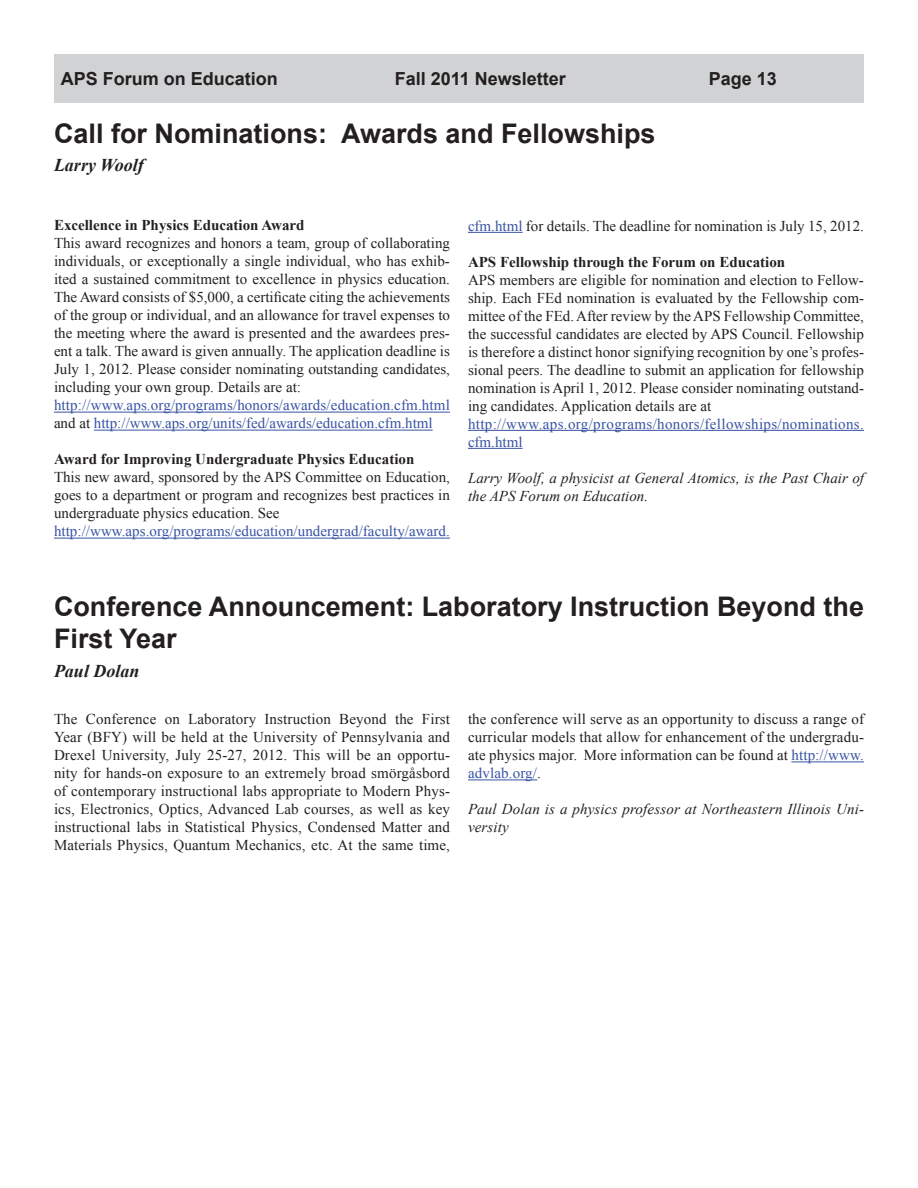
<style>
.page{position:relative;width:918px;height:1188px;background:#fff}
.page>*{position:absolute;margin:0;border:0;box-sizing:border-box;transform-origin:0 0}
.t1{font:700 27px/32.4px "Arial";color:#231f20}
.t2{font:700 18px "Arial";color:#231f20}
.t3{font:italic 700 18px "Times New Roman";color:#231f20}
.t4{font:15px/18px "Times New Roman";color:#231f20;text-align:justify}
.t5{font:15px/18px "Times New Roman";letter-spacing:.005em;color:#3853a3}
.t6{font:italic 15px/18px "Times New Roman";color:#231f20}
.t7{font:700 15px "Times New Roman";color:#231f20}
.t8{font:15px/18px "Times New Roman";letter-spacing:.025em;color:#3853a3}
.s1{color:#231f20}
.s2{color:#3853a3}
</style>
<div class="page">
<div style="left:54px;top:54px;width:810px;height:49px;background:#d1d2d4"></div>
<hr style="left:54px;top:412px;width:396px;height:1px;background:#3853a3">
<hr style="left:94px;top:430px;width:339px;height:1px;background:#3853a3">
<hr style="left:54px;top:538px;width:396px;height:1px;background:#3853a3">
<hr style="left:468px;top:232px;width:55px;height:1px;background:#3853a3">
<hr style="left:468px;top:430px;width:396px;height:1px;background:#3853a3">
<hr style="left:468px;top:448px;width:55px;height:1px;background:#3853a3">
<hr style="left:791px;top:762px;width:73px;height:1px;background:#3853a3">
<hr style="left:468px;top:780px;width:69px;height:1px;background:#3853a3">
<p class="t2" style="left:61px;top:67px;width:219px">APS Forum on Education</p>
<p class="t2" style="left:395px;top:67px;width:173px">Fall 2011 Newsletter</p>
<p class="t2" style="left:709px;top:67px;width:70px">Page 13</p>
<h1 class="t1" style="left:54px;top:118px;width:603px">Call for Nominations: Awards and Fellowships</h1>
<p class="t3" style="left:54px;top:153px;width:91px">Larry Woolf</p>
<p class="t7" style="left:54px;top:215px;width:252px">Excellence in Physics Education Award</p>
<p class="t4" style="left:54px;top:234px;width:398px">This award recognizes and honors a team, group of collaborating individuals, or exceptionally a single individual, who has exhib&shy;ited a sustained commitment to excellence in physics education.<br>The Award consists of $5,000, a certificate citing the achievements of the group or individual, and an allowance for travel expenses to the meeting where the award is presented and the awardees pres&shy;ent a talk. The award is given annually. The application deadline is July 1, 2012. Please consider nominating outstanding candidates, including your own group. Details are at:</p>
<p class="t5" style="left:54px;top:396px;width:397px">http://www.aps.org/programs/honors/awards/education.cfm.html <span class="s1">and at</span> http://www.aps.org/units/fed/awards/education.cfm.html</p>
<p class="t7" style="left:54px;top:449px;width:362px">Award for Improving Undergraduate Physics Education</p>
<p class="t4" style="left:54px;top:468px;width:398px">This new award, sponsored by the APS Committee on Education, goes to a department or program and recognizes best practices in undergraduate physics education. See</p>
<p class="t5" style="left:54px;top:522px;width:397px">http://www.aps.org/programs/education/undergrad/faculty/award.</p>
<p class="t4" style="left:468px;top:216px;width:398px"><span class="s2">cfm.html</span> for details. The deadline for nomination is July 15, 2012.</p>
<p class="t7" style="left:468px;top:251px;width:319px">APS Fellowship through the Forum on Education</p>
<p class="t4" style="left:468px;top:270px;width:398px">APS members are eligible for nomination and election to Fellow&shy;ship. Each FEd nomination is evaluated by the Fellowship com&shy;mittee of the FEd. After review by the APS Fellowship Committee, the successful candidates are elected by APS Council. Fellowship is therefore a distinct honor signifying recognition by one’s profes&shy;sional peers. The deadline to submit an application for fellowship nomination is April 1, 2012. Please consider nominating outstand&shy;ing candidates. Application details are at</p>
<p class="t8" style="left:468px;top:414px;width:397px">http://www.aps.org/programs/honors/fellowships/nominations. cfm.html</p>
<p class="t6" style="left:468px;top:468px;width:398px">Larry Woolf, a physicist at General Atomics, is the Past Chair of the APS Forum on Education.</p>
<h1 class="t1" style="left:54px;top:591px;width:812px">Conference Announcement: Laboratory Instruction Beyond the<br>First Year</h1>
<p class="t3" style="left:54px;top:658px;width:87px">Paul Dolan</p>
<p class="t4" style="left:54px;top:710px;width:398px">The Conference on Laboratory Instruction Beyond the First Year (BFY) will be held at the University of Pennsylvania and Drexel University, July 25-27, 2012. This will be an opportu&shy;nity for hands-on exposure to an extremely broad smörgåsbord of contemporary instructional labs appropriate to Modern Phys&shy;ics, Electronics, Optics, Advanced Lab courses, as well as key instructional labs in Statistical Physics, Condensed Matter and Materials Physics, Quantum Mechanics, etc. At the same time,</p>
<p class="t4" style="left:468px;top:710px;width:398px">the conference will serve as an opportunity to discuss a range of curricular models that allow for enhancement of the undergradu&shy;ate physics major. More information can be found at <span class="s2">http://www. advlab.org/</span>.</p>
<p class="t6" style="left:468px;top:800px;width:398px">Paul Dolan is a physics professor at Northeastern Illinois Uni&shy;versity</p>
</div>
